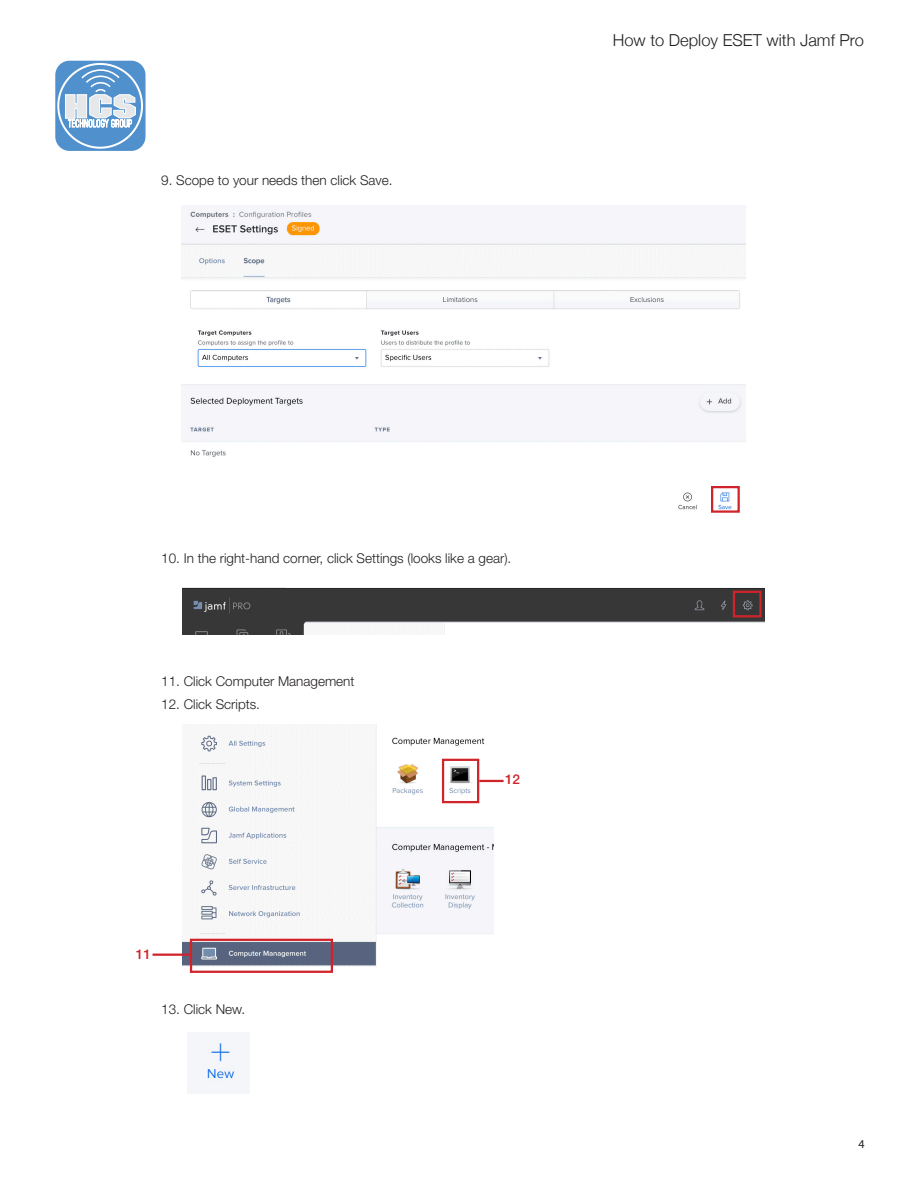
<style>
.page{position:relative;width:918px;height:1188px;background:#fff}
.page>*{position:absolute;margin:0;border:0;box-sizing:border-box;transform-origin:0 0}
.t1{font:300 16.5px "Helvetica Neue";color:#231f20}
.Copy-space_numbering{font:300 13.5px "Helvetica Neue LT Std";color:#231f20}
.Copy-space_numbering-2{font:500 13.5px "Helvetica Neue LT Std";color:#d1232a}
.t2{font:12px "Myriad Pro";color:#231f20}
</style>
<div class="page">
<svg style="left:54px;top:59px;width:93px;height:93px"></svg>
<div style="left:55px;top:61px;width:91px;height:90px;background:#5090cc;border-radius:14px"></div>
<svg style="left:65px;top:68px;width:71px;height:61px"></svg>
<div style="left:57px;top:63px;width:86px;height:86px;border:2px solid #fff;border-radius:50%"></div>
<img style="left:182px;top:209px;width:564px;height:301px">
<img style="left:183px;top:587px;width:581px;height:48px">
<div style="left:733px;top:591px;width:29px;height:26px;border:2px solid #d1232a"></div>
<div style="left:711px;top:486px;width:29px;height:27px;border:2px solid #d1232a"></div>
<img style="left:183px;top:724px;width:311px;height:243px">
<img style="left:207px;top:1040px;width:28px;height:42px">
<div style="left:190px;top:939px;width:143px;height:34px;border:2px solid #d1232a"></div>
<div style="left:442px;top:759px;width:37px;height:44px;border:2px solid #d1232a"></div>
<hr style="left:153px;top:954px;width:37px;height:2px;background:#d1232a">
<hr style="left:479px;top:780px;width:25px;height:2px;background:#d1232a">
<p class="Copy-space_numbering" style="left:161px;top:172px;width:233px">9. Scope to your needs then click Save.</p>
<p class="t1" style="left:613px;top:26px;width:253px">How to Deploy ESET with Jamf Pro</p>
<p class="Copy-space_numbering" style="left:161px;top:550px;width:352px">10. In the right-hand corner, click Settings (looks like a gear).</p>
<p class="Copy-space_numbering" style="left:161px;top:673px;width:195px">11. Click Computer Management</p>
<p class="Copy-space_numbering" style="left:161px;top:696px;width:100px">12. Click Scripts.</p>
<p class="Copy-space_numbering-2" style="left:505px;top:771px;width:17px">12</p>
<p class="Copy-space_numbering-2" style="left:136px;top:946px;width:17px">11</p>
<p class="Copy-space_numbering" style="left:161px;top:1001px;width:86px">13. Click New.</p>
<p class="t2" style="left:858px;top:1136px;width:8px">4</p>
</div>
